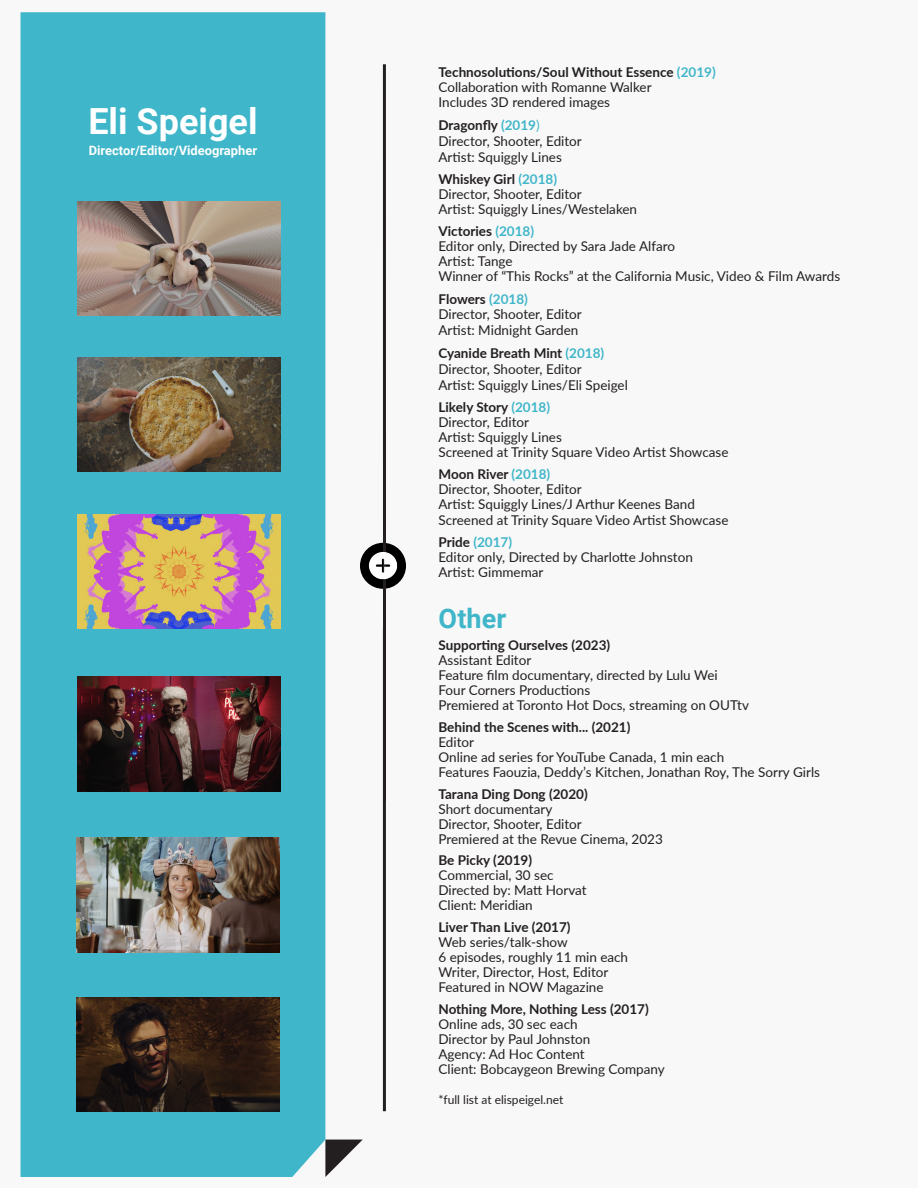
<style>
.page{position:relative;width:918px;height:1188px;background:#fff}
.page>*{position:absolute;margin:0;border:0;box-sizing:border-box;transform-origin:0 0}
.t1{font:700 36px "Roboto";color:#fff}
.t2{font:700 27px "Roboto";letter-spacing:.005em;color:#3fb6c9}
.t3{font:13.5px/15px "Lato";color:#231f20}
.t4{font:700 12.9px "Roboto";color:#fff}
.t5{font:12px "Lato";color:#231f20}
.s1{font-weight:700}
.s2{font-weight:700;color:#3fb6c9}
.s3{color:#3fb6c9}
</style>
<div class="page">
<div style="left:0;top:0;width:20px;height:1188px;background:#f8f8f8"></div>
<div style="left:15px;top:0;width:903px;height:1188px;background:#f8f8f8"></div>
<div style="left:360px;top:543px;width:46px;height:46px;background:#000;border-radius:50%"></div>
<div style="left:21px;top:12px;width:304px;height:1165px;background:#3fb6c9"></div>
<svg style="left:325px;top:1140px;width:38px;height:37px"></svg>
<hr style="left:383px;top:64px;width:3px;height:737px;background:#231f20">
<img style="left:368px;top:551px;width:30px;height:29px">
<img style="left:77px;top:201px;width:203px;height:114px">
<img style="left:77px;top:358px;width:203px;height:114px">
<img style="left:77px;top:514px;width:203px;height:114px">
<img style="left:77px;top:677px;width:203px;height:114px">
<img style="left:76px;top:838px;width:203px;height:114px">
<img style="left:76px;top:997px;width:203px;height:114px">
<hr style="left:383px;top:628px;width:3px;height:483px;background:#231f20">
<p class="t1" style="left:88px;top:96px;width:171px">Eli Speigel</p>
<p class="t4" style="left:89px;top:142px;width:170px">Director/Editor/Videographer</p>
<p class="t3" style="left:438px;top:64px;width:279px"><span class="s1">Technosolutions/Soul Without Essence</span> <span class="s2">(2019)<br></span>Collaboration with Romanne Walker<br>Includes 3D rendered images</p>
<p class="t3" style="left:438px;top:116px;width:145px;line-height:16.2px"><span class="s1">Dragonfly</span> <span class="s2">(2019</span><span class="s3">)<br></span>Director, Shooter, Editor<br>Artist: Squiggly Lines</p>
<p class="t3" style="left:438px;top:171px;width:200px"><span class="s1">Whiskey Girl</span> <span class="s2">(2018)<br></span>Director, Shooter, Editor<br>Artist: Squiggly Lines/Westelaken</p>
<p class="t3" style="left:438px;top:223px;width:403px"><span class="s1">Victories</span> <span class="s2">(2018)<br></span>Editor only, Directed by Sara Jade Alfaro<br>Artist: Tange<br>Winner of “This Rocks” at the California Music, Video &amp; Film Awards</p>
<p class="t3" style="left:438px;top:290px;width:145px;line-height:15.6px"><span class="s1">Flowers</span> <span class="s2">(2018)<br></span>Director, Shooter, Editor<br>Artist: Midnight Garden</p>
<p class="t3" style="left:438px;top:344px;width:191px;line-height:16.2px"><span class="s1">Cyanide Breath Mint</span> <span class="s2">(2018)<br></span>Director, Shooter, Editor<br>Artist: Squiggly Lines/Eli Speigel</p>
<p class="t3" style="left:438px;top:399px;width:292px"><span class="s1">Likely Story</span> <span class="s2">(2018)<br></span>Director, Editor<br>Artist: Squiggly Lines<br>Screened at Trinity Square Video Artist Showcase</p>
<p class="t3" style="left:438px;top:465px;width:292px;line-height:15.5px"><span class="s1">Moon River</span> <span class="s2">(2018)<br></span>Director, Shooter, Editor<br>Artist: Squiggly Lines/J Arthur Keenes Band Screened at Trinity Square Video Artist Showcase</p>
<p class="t3" style="left:438px;top:534px;width:256px"><span class="s1">Pride</span> <span class="s2">(2017)<br></span>Editor only, Directed by Charlotte Johnston<br>Artist: Gimmemar</p>
<p class="t2" style="left:438px;top:600px;width:69px">Other</p>
<p class="t3" style="left:438px;top:637px;width:312px"><span class="s1">Supporting Ourselves (2023)<br></span>Assistant Editor<br>Feature film documentary, directed by Lulu Wei<br>Four Corners Productions<br>Premiered at Toronto Hot Docs, streaming on OUTtv</p>
<p class="t3" style="left:438px;top:719px;width:383px"><span class="s1">Behind the Scenes with... (2021)<br></span>Editor<br>Online ad series for YouTube Canada, 1 min each<br>Features Faouzia, Deddy’s Kitchen, Jonathan Roy, The Sorry Girls</p>
<p class="t3" style="left:438px;top:786px;width:226px"><span class="s1">Tarana Ding Dong (2020)<br></span>Short documentary<br>Director, Shooter, Editor<br>Premiered at the Revue Cinema, 2023</p>
<p class="t3" style="left:438px;top:852px;width:150px"><span class="s1">Be Picky (2019)<br></span>Commercial, 30 sec<br>Directed by: Matt Horvat<br>Client: Meridian</p>
<p class="t3" style="left:438px;top:919px;width:191px"><span class="s1">Liver Than Live (2017)<br></span>Web series/talk-show<br>6 episodes, roughly 11 min each<br>Writer, Director, Host, Editor<br>Featured in NOW Magazine</p>
<p class="t3" style="left:438px;top:1001px;width:228px"><span class="s1">Nothing More, Nothing Less (2017)<br></span>Online ads, 30 sec each<br>Director by Paul Johnston<br>Agency: Ad Hoc Content<br>Client: Bobcaygeon Brewing Company</p>
<p class="t5" style="left:438px;top:1091px;width:126px">*full list at elispeigel.net</p>
</div>
